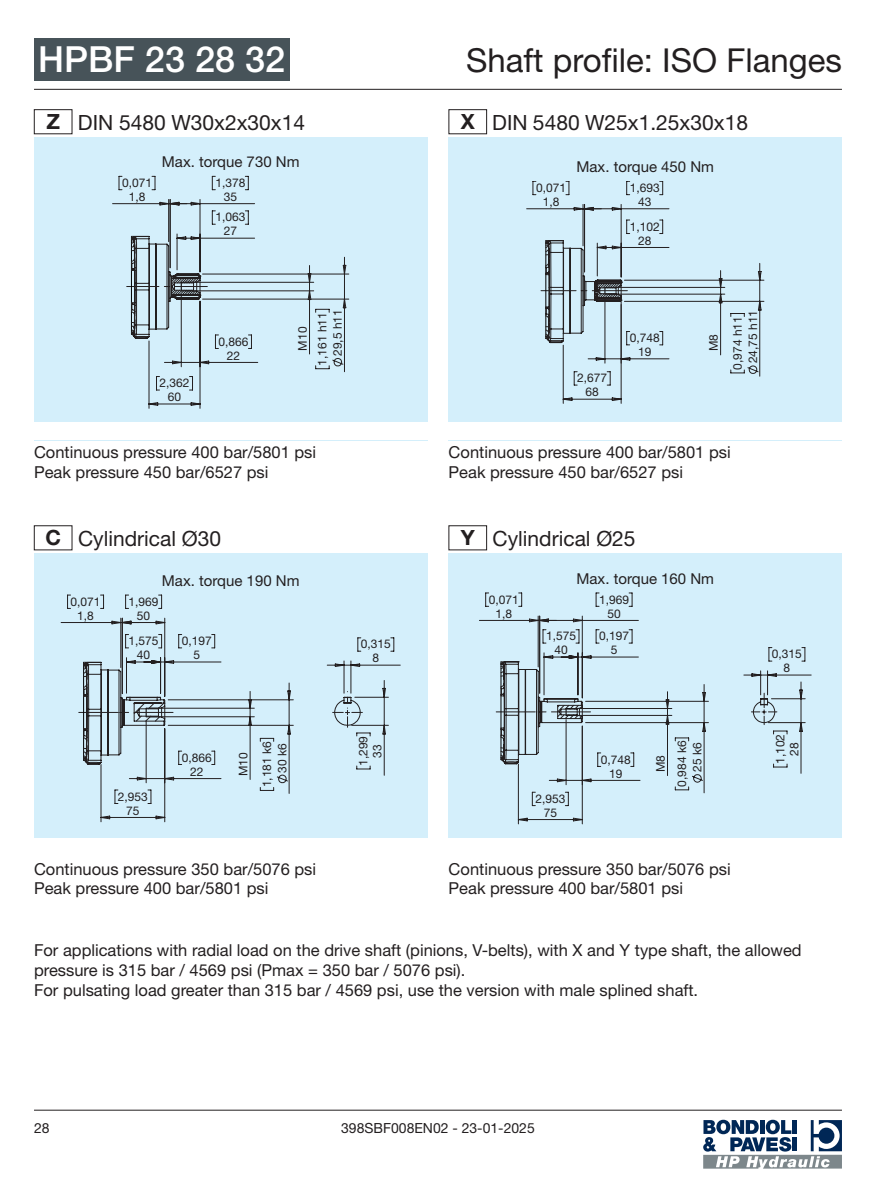
<style>
.page{position:relative;width:893px;height:1191px;background:#fff}
.page>*{position:absolute;margin:0;border:0;box-sizing:border-box;transform-origin:0 0}
.t1{font:500 36px "Helvetica Neue LT Std";color:#fff}
.t2{font:33px "Helvetica Neue LT Std";color:#231f20}
.t3{font:21px "Helvetica Neue LT Std";color:#231f20}
.t4{font:16.5px/19.8px "Helvetica Neue LT Std";color:#231f20}
.t5{font:15px "Helvetica Neue LT Std";color:#231f20}
.t6{font:13.95px "Helvetica Neue LT Std";color:#231f20}
.t7{font:12px/14px "Helvetica Neue LT Std";color:#231f20;text-align:center}
.s1{font-weight:700}
</style>
<div class="page">
<hr style="left:34px;top:89px;width:808px;height:1px;background:#231f20">
<hr style="left:34px;top:1109px;width:808px;height:1px;background:#231f20">
<svg style="left:703px;top:1119px;width:139px;height:49px"></svg>
<div style="left:34px;top:38px;width:255px;height:43px;background:#475359"></div>
<div style="left:34px;top:109px;width:38px;height:25px;border:1px solid #231f20"></div>
<div style="left:34px;top:137px;width:393px;height:284px;background:#d4effb"></div>
<svg style="left:112px;top:176px;width:237px;height:233px"></svg>
<div style="left:449px;top:109px;width:38px;height:25px;border:1px solid #231f20"></div>
<div style="left:449px;top:137px;width:393px;height:284px;background:#d4effb"></div>
<svg style="left:526px;top:181px;width:238px;height:223px"></svg>
<div style="left:34px;top:525px;width:38px;height:25px;border:1px solid #231f20"></div>
<div style="left:34px;top:553px;width:393px;height:284px;background:#d4effb"></div>
<svg style="left:61px;top:594px;width:233px;height:228px"></svg>
<svg style="left:327px;top:637px;width:73px;height:138px"></svg>
<div style="left:449px;top:525px;width:38px;height:25px;border:1px solid #231f20"></div>
<div style="left:449px;top:553px;width:393px;height:284px;background:#d4effb"></div>
<svg style="left:479px;top:593px;width:230px;height:231px"></svg>
<svg style="left:743px;top:647px;width:68px;height:126px"></svg>
<h1 class="t1" style="left:38px;top:38px;width:248px">HPBF 23 28 32</h1>
<h2 class="t2" style="left:466px;top:41px;width:377px">Shaft profile: ISO Flanges</h2>
<p class="t3" style="left:46px;top:110px;width:260px"><span class="s1">Z</span> DIN 5480 W30x2x30x14</p>
<p class="t5" style="left:162px;top:153px;width:139px">Max. torque 730 Nm</p>
<p class="t7" style="left:122px;top:175px;width:31px">0,071<br>1,8</p>
<p class="t7" style="left:215px;top:210px;width:31px">1,063<br>27</p>
<p class="t3" style="left:461px;top:110px;width:289px"><span class="s1">X</span> DIN 5480 W25x1.25x30x18</p>
<p class="t5" style="left:576px;top:158px;width:139px">Max. torque 450 Nm</p>
<p class="t7" style="left:536px;top:180px;width:31px">0,071<br>1,8</p>
<p class="t7" style="left:215px;top:175px;width:31px">1,378<br>35</p>
<p class="t7" style="left:630px;top:180px;width:31px">1,693<br>43</p>
<p class="t7" style="left:630px;top:219px;width:31px">1,102<br>28</p>
<p class="t7" style="left:160px;top:376px;width:31px">2,362<br>60</p>
<p class="t7" style="left:219px;top:334px;width:31px">0,866<br>22</p>
<p class="t7" style="left:293px;top:365px;width:55px;line-height:19.6px;rotate:-90deg">M10<br>1,161 h11</p>
<p class="t7" style="left:331px;top:356px;width:48px;rotate:-90deg">29,5 h11</p>
<p class="t7" style="left:577px;top:371px;width:31px">2,677<br>68</p>
<p class="t7" style="left:630px;top:331px;width:31px">0,748<br>19</p>
<p class="t7" style="left:706px;top:351px;width:19px;rotate:-90deg">M8</p>
<p class="t7" style="left:729px;top:370px;width:61px;line-height:15.5px;rotate:-90deg">0,974 h11<br>24,75 h11</p>
<p class="t4" style="left:34px;top:442px;width:284px">Continuous pressure 400 bar/5801 psi<br>Peak pressure 450 bar/6527 psi</p>
<p class="t4" style="left:449px;top:442px;width:284px">Continuous pressure 400 bar/5801 psi<br>Peak pressure 450 bar/6527 psi</p>
<p class="t3" style="left:45px;top:526px;width:177px"><span class="s1">C</span> Cylindrical Ø30</p>
<p class="t5" style="left:162px;top:572px;width:139px">Max. torque 190 Nm</p>
<p class="t3" style="left:461px;top:526px;width:176px"><span class="s1">Y</span> Cylindrical Ø25</p>
<p class="t5" style="left:576px;top:570px;width:139px">Max. torque 160 Nm</p>
<p class="t7" style="left:71px;top:594px;width:31px">0,071<br>1,8</p>
<p class="t7" style="left:129px;top:594px;width:31px">1,969<br>50</p>
<p class="t7" style="left:489px;top:592px;width:31px">0,071<br>1,8</p>
<p class="t7" style="left:599px;top:592px;width:31px">1,969<br>50</p>
<p class="t7" style="left:129px;top:634px;width:31px">1,575<br>40</p>
<p class="t7" style="left:182px;top:634px;width:31px">0,197<br>5</p>
<p class="t7" style="left:361px;top:637px;width:32px">0,315<br>8</p>
<p class="t7" style="left:546px;top:629px;width:31px">1,575<br>40</p>
<p class="t7" style="left:599px;top:629px;width:31px">0,197<br>5</p>
<p class="t7" style="left:182px;top:750px;width:31px">0,866<br>22</p>
<p class="t7" style="left:236px;top:776px;width:25px;rotate:-90deg">M10</p>
<p class="t7" style="left:259px;top:787px;width:48px;line-height:15.5px;text-align:right;rotate:-90deg">1,181 k6<br>30 k6</p>
<p class="t7" style="left:356px;top:766px;width:31px;rotate:-90deg">1,299<br>33</p>
<p class="t7" style="left:601px;top:752px;width:31px">0,748<br>19</p>
<p class="t7" style="left:650px;top:787px;width:48px;line-height:21.1px;rotate:-90deg">M8<br>0,984 k6</p>
<p class="t7" style="left:690px;top:772px;width:31px;rotate:-90deg">25 k6</p>
<p class="t7" style="left:118px;top:789px;width:31px">2,953<br>75</p>
<p class="t7" style="left:535px;top:791px;width:31px">2,953<br>75</p>
<p class="t4" style="left:34px;top:858px;width:284px">Continuous pressure 350 bar/5076 psi<br>Peak pressure 400 bar/5801 psi</p>
<p class="t4" style="left:449px;top:858px;width:284px">Continuous pressure 350 bar/5076 psi<br>Peak pressure 400 bar/5801 psi</p>
<p class="t7" style="left:772px;top:647px;width:31px">0,315<br>8</p>
<p class="t7" style="left:773px;top:764px;width:31px;rotate:-90deg">1,102<br>28</p>
<p class="t4" style="left:34px;top:940px;width:769px">For applications with radial load on the drive shaft (pinions, V-belts), with X and Y type shaft, the allowed pressure is 315 bar / 4569 psi (Pmax = 350 bar / 5076 psi).<br>For pulsating load greater than 315 bar / 4569 psi, use the version with male splined shaft.</p>
<p class="t6" style="left:34px;top:1119px;width:17px">28</p>
<p class="t6" style="left:341px;top:1119px;width:195px">398SBF008EN02 - 23-01-2025</p>
</div>
